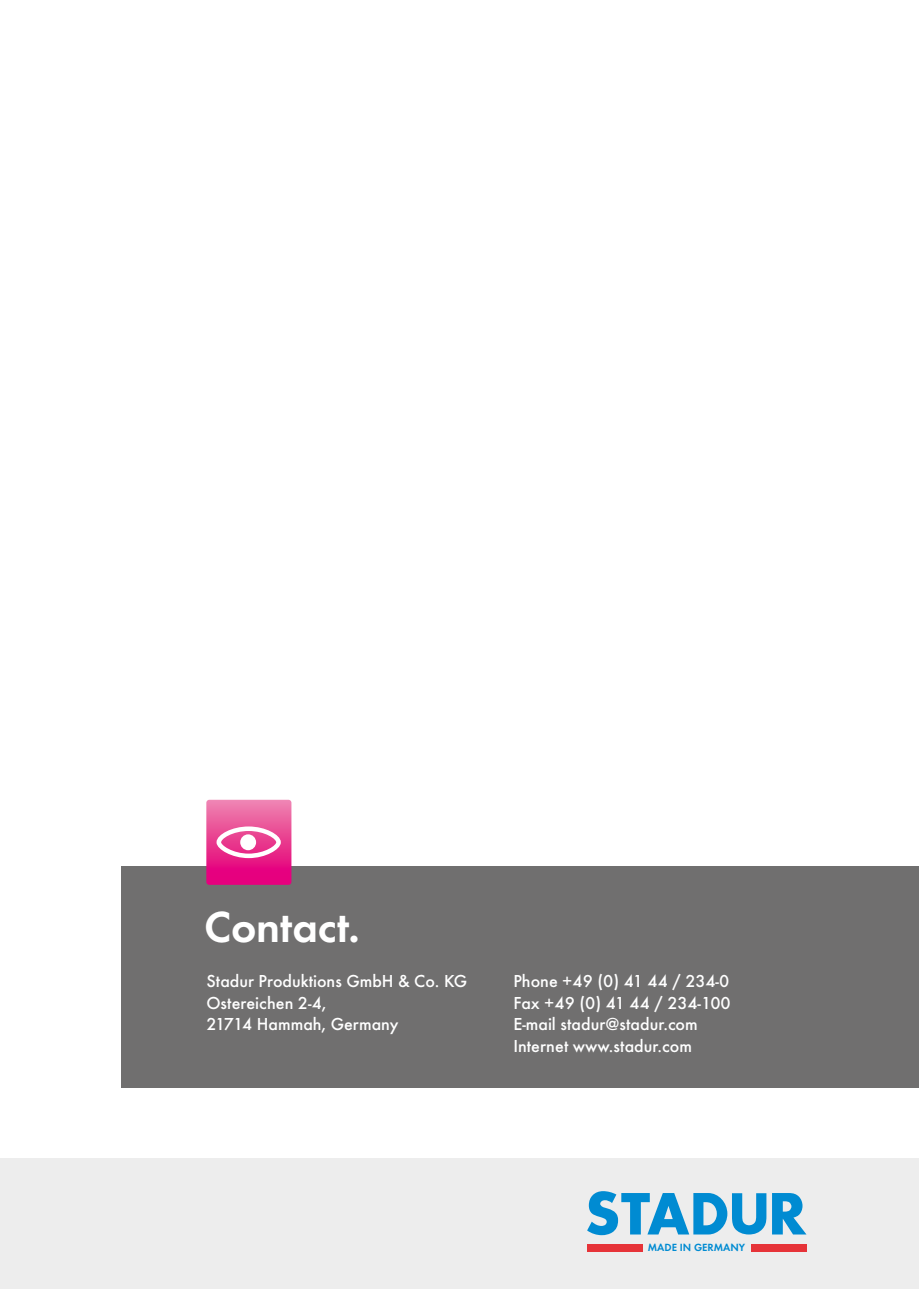
<style>
.page{position:relative;width:919px;height:1289px;background:#fff}
.page>*{position:absolute;margin:0;border:0;box-sizing:border-box;transform-origin:0 0}
.t1{font:600 45px "Futura T";letter-spacing:-.005em;color:#fff}
.t2{font:500 18px/21.6px "Futura T";color:#fff}
.t3{font:600 10.8px "Futura T";color:#008bd2}
</style>
<div class="page">
<div style="left:0;top:1158px;width:918px;height:130px;background:#ededed"></div>
<div style="left:121px;top:866px;width:797px;height:221px;background:#706f6f"></div>
<svg style="left:206px;top:799px;width:85px;height:85px;background:#ea4597"></svg>
<div style="left:240px;top:834px;width:16px;height:16px;background:#fff;border-radius:50%"></div>
<div style="left:216px;top:826px;width:65px;height:32px;border:4px solid #fff;border-radius:50%"></div>
<svg style="left:772px;top:1193px;width:34px;height:41px"></svg>
<svg style="left:587px;top:1191px;width:179px;height:44px"></svg>
<div style="left:587px;top:1243px;width:55px;height:8px;background:#e63338"></div>
<div style="left:750px;top:1243px;width:56px;height:8px;background:#e63338"></div>
<h1 class="t1" style="left:204px;top:900px;width:157px">Contact.</h1>
<p class="t2" style="left:206px;top:970px;width:262px">Stadur Produktions GmbH &amp; Co. KG<br>Ostereichen 2-4,<br>21714 Hammah, Germany</p>
<p class="t2" style="left:513px;top:970px;width:219px">Phone +49 (0) 41 44 / 234-0<br>Fax +49 (0) 41 44 / 234-100<br>E-mail stadur@stadur.com<br>Internet www.stadur.com</p>
<p class="t3" style="left:648px;top:1241px;width:99px">MADE IN GERMANY</p>
</div>
